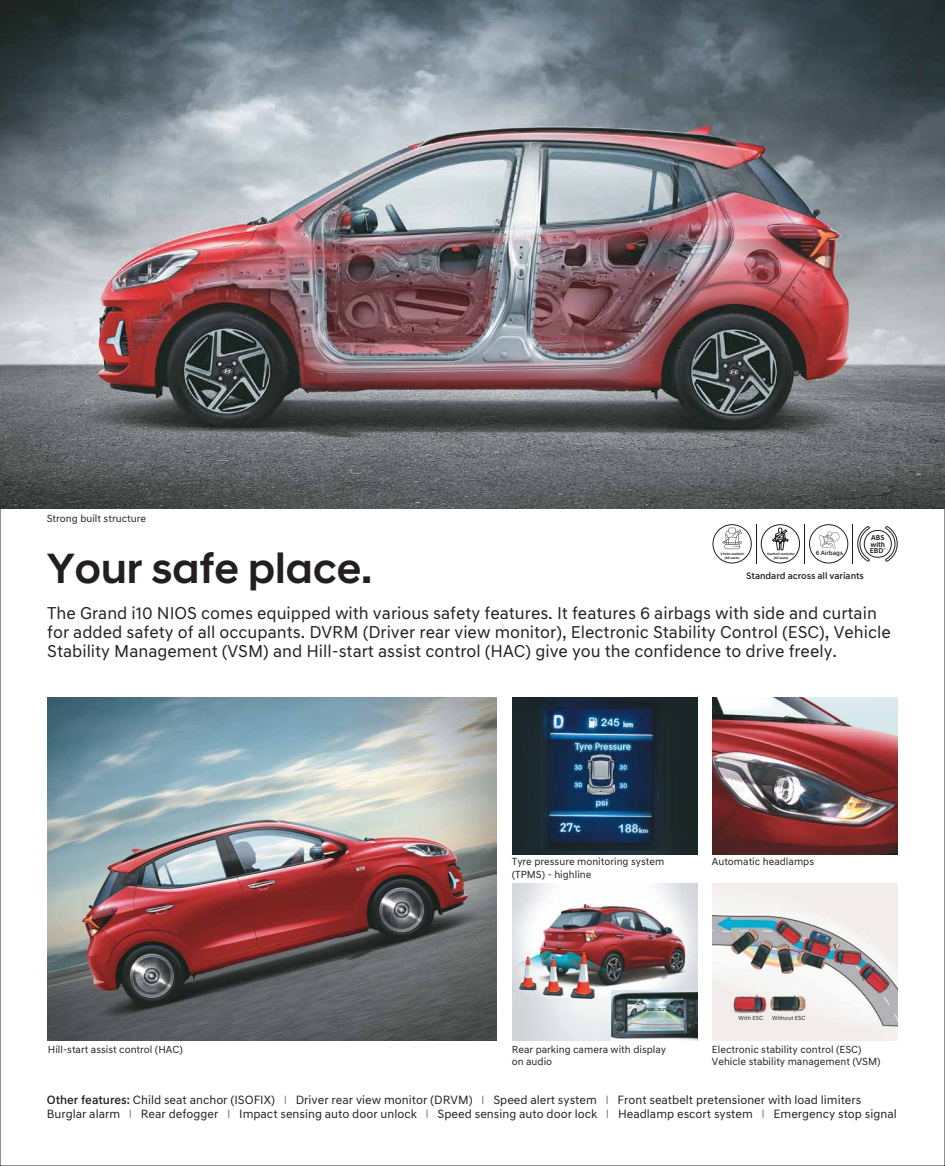
<style>
.page{position:relative;width:945px;height:1166px;background:#fff}
.page>*{position:absolute;margin:0;border:0;box-sizing:border-box;transform-origin:0 0}
.t1{font:500 43.05px "Hyundai Sans Head";color:#231f20}
.t2{font:17.5px/19.2px "Hyundai Sans Text";color:#231f20}
.t3{font:12.25px/14.7px "Hyundai Sans Text";color:#231f20}
.t4{font:10.5px/12.6px "Hyundai Sans Text";color:#231f20}
.t5{font:500 9.62px "Hyundai Sans Text";letter-spacing:-.005em;color:#231f20}
.t6{font:700 7.26px/6.5px "Hyundai Sans Text";letter-spacing:-.005em;color:#231f20}
.t7{font:500 6.48px "Hyundai Sans Text";letter-spacing:-.005em;color:#231f20}
.t8{font:5.95px "Hyundai Sans Text";color:#231f20}
.t9{font:700 3.41px/4.1px "Hyundai Sans Text";letter-spacing:-.01em;color:#231f20;text-align:center}
.s1{font-weight:500}
.s2{color:#808285}
</style>
<div class="page">
<img style="left:1px;top:0;width:943px;height:508px">
<hr style="left:853px;top:524px;width:1px;height:39px;background:#231f20">
<hr style="left:804px;top:524px;width:1px;height:39px;background:#231f20">
<hr style="left:756px;top:524px;width:1px;height:39px;background:#231f20">
<svg style="left:857px;top:526px;width:41px;height:36px"></svg>
<div style="left:809px;top:524px;width:39px;height:39px;border:1px solid #231f20;border-radius:50%"></div>
<svg style="left:819px;top:531px;width:20px;height:17px"></svg>
<svg style="left:722px;top:527px;width:20px;height:22px"></svg>
<div style="left:713px;top:524px;width:38px;height:39px;border:1px solid #231f20;border-radius:50%"></div>
<svg style="left:772px;top:527px;width:17px;height:23px"></svg>
<div style="left:761px;top:524px;width:39px;height:39px;border:1px solid #231f20;border-radius:50%"></div>
<img style="left:512px;top:883px;width:186px;height:157px">
<img style="left:48px;top:697px;width:449px;height:343px">
<img style="left:611px;top:990px;width:87px;height:50px">
<img style="left:512px;top:697px;width:186px;height:157px">
<img style="left:712px;top:697px;width:186px;height:157px">
<img style="left:712px;top:883px;width:186px;height:157px">
<p class="t4" style="left:47px;top:512px;width:101px">Strong built structure</p>
<h1 class="t1" style="left:47px;top:542px;width:327px">Your safe place.</h1>
<p class="t2" style="left:47px;top:603px;width:845px">The Grand i10 NIOS comes equipped with various safety features. It features 6 airbags with side and curtain for added safety of all occupants. DVRM (Driver rear view monitor), Electronic Stability Control (ESC), Vehicle<br>Stability Management (VSM) and Hill-start assist control (HAC) give you the confidence to drive freely.</p>
<p class="t6" style="left:870px;top:534px;width:17px">ABS with<br>EBD<sup>^</sup></p>
<p class="t9" style="left:720px;top:551px;width:25px">3 Point seatbelt</p>
<p class="t7" style="left:816px;top:549px;width:29px">6 Airbags</p>
<p class="t9" style="left:725px;top:555px;width:16px">(All seats)</p>
<p class="t9" style="left:767px;top:551px;width:29px">Seatbelt reminder (All seats)</p>
<p class="t5" style="left:746px;top:569px;width:119px">Standard across all variants</p>
<p class="t4" style="left:512px;top:855px;width:154px">Tyre pressure monitoring system (TPMS) - highline</p>
<p class="t4" style="left:712px;top:855px;width:104px">Automatic headlamps</p>
<p class="t8" style="left:739px;top:1014px;width:26px">With ESC</p>
<p class="t8" style="left:772px;top:1014px;width:35px">Without ESC</p>
<p class="t4" style="left:48px;top:1043px;width:136px">Hill-start assist control (HAC)</p>
<p class="t4" style="left:512px;top:1042px;width:156px">Rear parking camera with display on audio</p>
<p class="t4" style="left:712px;top:1042px;width:170px">Electronic stability control (ESC)<br>Vehicle stability management (VSM)</p>
<p class="t3" style="left:47px;top:1092px;width:852px"><span class="s1">Other features:</span> Child seat anchor (ISOFIX) <span class="s2">I</span> Driver rear view monitor (DRVM) <span class="s2">I</span> Speed alert system <span class="s2">I</span> Front seatbelt pretensioner with load limiters<br>Burglar alarm <span class="s2">I</span> Rear defogger <span class="s2">I</span> Impact sensing auto door unlock <span class="s2">I</span> Speed sensing auto door lock <span class="s2">I</span> Headlamp escort system <span class="s2">I</span> Emergency stop signal</p>
</div>
